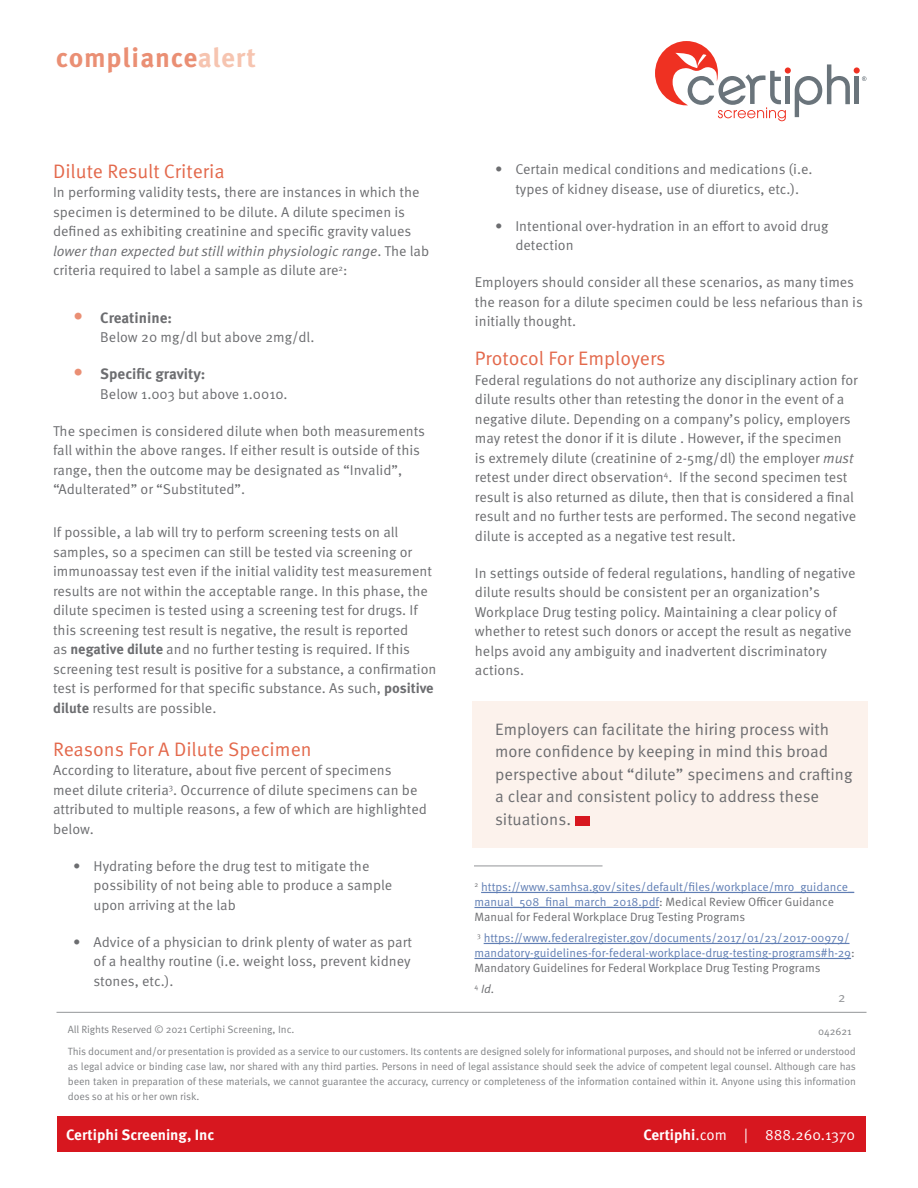
<style>
.page{position:relative;width:918px;height:1188px;background:#fff}
.page>*{position:absolute;margin:0;border:0;box-sizing:border-box;transform-origin:0 0}
.t1{font:700 27px "Meta OT";letter-spacing:.025em;color:#ea8f74}
.SubTitle{font:19.5px "Meta OT Norm";color:#e3684b}
.SubTitle-2{font:16.5px/22.5px "Meta OT Norm";color:#6c6d70}
.t2{font:700 15px "Meta OT";color:#6c6d70}
.t3{font:15px "Meta OT Norm";color:#fff}
.t4{font:700 15px "Meta OT";color:#fff}
.SubTitle-3{font:14.25px/19.5px "Meta OT Norm";color:#6c6d70}
.t5{font:13.5px "Meta OT Norm";color:#939598}
.t6{font:12px/15px "Meta OT Norm";color:#607eb4}
.t7{font:12px "Meta OT Norm Ita";color:#6c6d70}
.t8{font:10.5px/15px "Meta OT Norm";letter-spacing:-.01em;color:#808285}
.s1{color:#f6c4b0}
.s2{font-family:"Meta OT Norm Ita"}
.s3{font-family:"Meta OT Norm";font-weight:400;font-size:19.5px;color:#ea8f74}
.s4{font-family:"Meta OT";font-weight:700}
.s5{color:#6c6d70}
</style>
<div class="page">
<svg style="left:655px;top:41px;width:211px;height:80px"></svg>
<hr style="left:57px;top:1012px;width:810px;height:1px;background:#939598">
<div style="left:57px;top:1116px;width:809px;height:36px;background:#d7171f"></div>
<div style="left:472px;top:701px;width:396px;height:147px;background:#fcf2ec"></div>
<hr style="left:481px;top:892px;width:373px;height:1px;background:#607eb4">
<hr style="left:474px;top:907px;width:185px;height:1px;background:#607eb4">
<hr style="left:484px;top:943px;width:366px;height:1px;background:#607eb4">
<hr style="left:474px;top:958px;width:377px;height:1px;background:#607eb4">
<hr style="left:474px;top:866px;width:129px;height:1px;background:#939598">
<div style="left:575px;top:816px;width:15px;height:9px;background:#d7171f"></div>
<h1 class="t1" style="left:56px;top:41px;width:201px">compliance<span class="s1">alert</span></h1>
<p class="SubTitle-3" style="left:495px;top:160px;width:319px;text-align:center">• Certain medical conditions and medications (i.e. types of kidney disease, use of diuretics, etc.).</p>
<p class="SubTitle-3" style="left:515px;top:216px;width:315px;text-indent:-20px">• Intentional over-hydration in an effort to avoid drug detection</p>
<p class="SubTitle-3" style="left:475px;top:273px;width:389px">Employers should consider all these scenarios, as many times the reason for a dilute specimen could be less nefarious than is initially thought.</p>
<p class="SubTitle" style="left:475px;top:347px;width:192px">Protocol For Employers</p>
<p class="SubTitle-3" style="left:475px;top:370px;width:384px">Federal regulations do not authorize any disciplinary action for dilute results other than retesting the donor in the event of a negative dilute. Depending on a company’s policy, employers may retest the donor if it is dilute . However, if the specimen<br>is extremely dilute (creatinine of 2-5mg/dl) the employer <span class="s2">must </span>retest under direct observation<sup>4</sup>. If the second specimen test result is also returned as dilute, then that is considered a final result and no further tests are performed. The second negative dilute is accepted as a negative test result.</p>
<p class="SubTitle-3" style="left:475px;top:563px;width:382px">In settings outside of federal regulations, handling of negative dilute results should be consistent per an organization’s Workplace Drug testing policy. Maintaining a clear policy of whether to retest such donors or accept the result as negative helps avoid any ambiguity and inadvertent discriminatory actions.</p>
<p class="SubTitle" style="left:53px;top:159px;width:173px">Dilute Result Criteria</p>
<p class="SubTitle-3" style="left:53px;top:183px;width:378px">In performing validity tests, there are instances in which the specimen is determined to be dilute. A dilute specimen is defined as exhibiting creatinine and specific gravity values <span class="s2">lower than expected but still within physiologic range</span>. The lab criteria required to label a sample as dilute are<sup>2</sup>:</p>
<p class="t2" style="left:73px;top:308px;width:100px"><span class="s3">•</span> Creatinine:</p>
<p class="SubTitle-3" style="left:100px;top:328px;width:216px">Below 20 mg/dl but above 2mg/dl.</p>
<p class="t2" style="left:73px;top:364px;width:134px"><span class="s3">•</span> Specific gravity:</p>
<p class="SubTitle-3" style="left:100px;top:384px;width:189px">Below 1.003 but above 1.0010.</p>
<p class="SubTitle-3" style="left:53px;top:421px;width:374px">The specimen is considered dilute when both measurements fall within the above ranges. If either result is outside of this range, then the outcome may be designated as “Invalid”, “Adulterated” or “Substituted”.</p>
<p class="SubTitle-3" style="left:53px;top:523px;width:385px">If possible, a lab will try to perform screening tests on all samples, so a specimen can still be tested via screening or immunoassay test even if the initial validity test measurement results are not within the acceptable range. In this phase, the dilute specimen is tested using a screening test for drugs. If this screening test result is negative, the result is reported<br>as <span class="s4">negative dilute</span> and no further testing is required. If this screening test result is positive for a substance, a confirmation test is performed for that specific substance. As such, <span class="s4">positive dilute</span> results are possible.</p>
<p class="SubTitle" style="left:53px;top:737px;width:260px">Reasons For A Dilute Specimen</p>
<p class="SubTitle-3" style="left:53px;top:761px;width:375px">According to literature, about five percent of specimens<br>meet dilute criteria<sup>3</sup>. Occurrence of dilute specimens can be attributed to multiple reasons, a few of which are highlighted below.</p>
<p class="SubTitle-3" style="left:94px;top:856px;width:300px;text-indent:-20px">• Hydrating before the drug test to mitigate the possibility of not being able to produce a sample upon arriving at the lab</p>
<p class="SubTitle-3" style="left:94px;top:932px;width:320px;text-align:justify;text-indent:-20px">• Advice of a physician to drink plenty of water as part of a healthy routine (i.e. weight loss, prevent kidney stones, etc.).</p>
<p class="SubTitle-2" style="left:495px;top:718px;width:359px">Employers can facilitate the hiring process with more confidence by keeping in mind this broad perspective about “dilute” specimens and crafting a clear and consistent policy to address these situations.</p>
<p class="t6" style="left:474px;top:880px;width:381px"><sup>2</sup> https://www.samhsa.gov/sites/default/files/workplace/mro_guidance_ manual_508_final_march_2018.pdf<span class="s5">: Medical Review Officer Guidance<br>Manual for Federal Workplace Drug Testing Programs</span></p>
<p class="t6" style="left:474px;top:931px;width:382px"><sup>3</sup> https://www.federalregister.gov/documents/2017/01/23/2017-00979/ mandatory-guidelines-for-federal-workplace-drug-testing-programs#h-29<span class="s5">:<br>Mandatory Guidelines for Federal Workplace Drug Testing Programs</span></p>
<p class="t7" style="left:474px;top:982px;width:22px"><sup>4</sup> Id.</p>
<p class="t5" style="left:838px;top:989px;width:9px">2</p>
<p class="t8" style="left:818px;top:1024px;width:35px">042621</p>
<p class="t8" style="left:68px;top:1019px;width:790px;line-height:21.8px">All Rights Reserved © 2021 Certiphi Screening, Inc.<br>This document and/or presentation is provided as a service to our customers. Its contents are designed solely for informational purposes, and should not be inferred or understood</p>
<p class="t8" style="left:68px;top:1059px;width:789px;text-align:justify">as legal advice or binding case law, nor shared with any third parties. Persons in need of legal assistance should seek the advice of competent legal counsel. Although care has been taken in preparation of these materials, we cannot guarantee the accuracy, currency or completeness of the information contained within it. Anyone using this information does so at his or her own risk.</p>
<p class="t4" style="left:66px;top:1125px;width:150px">Certiphi Screening, Inc</p>
<p class="t3" style="left:643px;top:1125px;width:213px"><span class="s4">Certiphi</span>.com | 888.260.1370</p>
</div>
